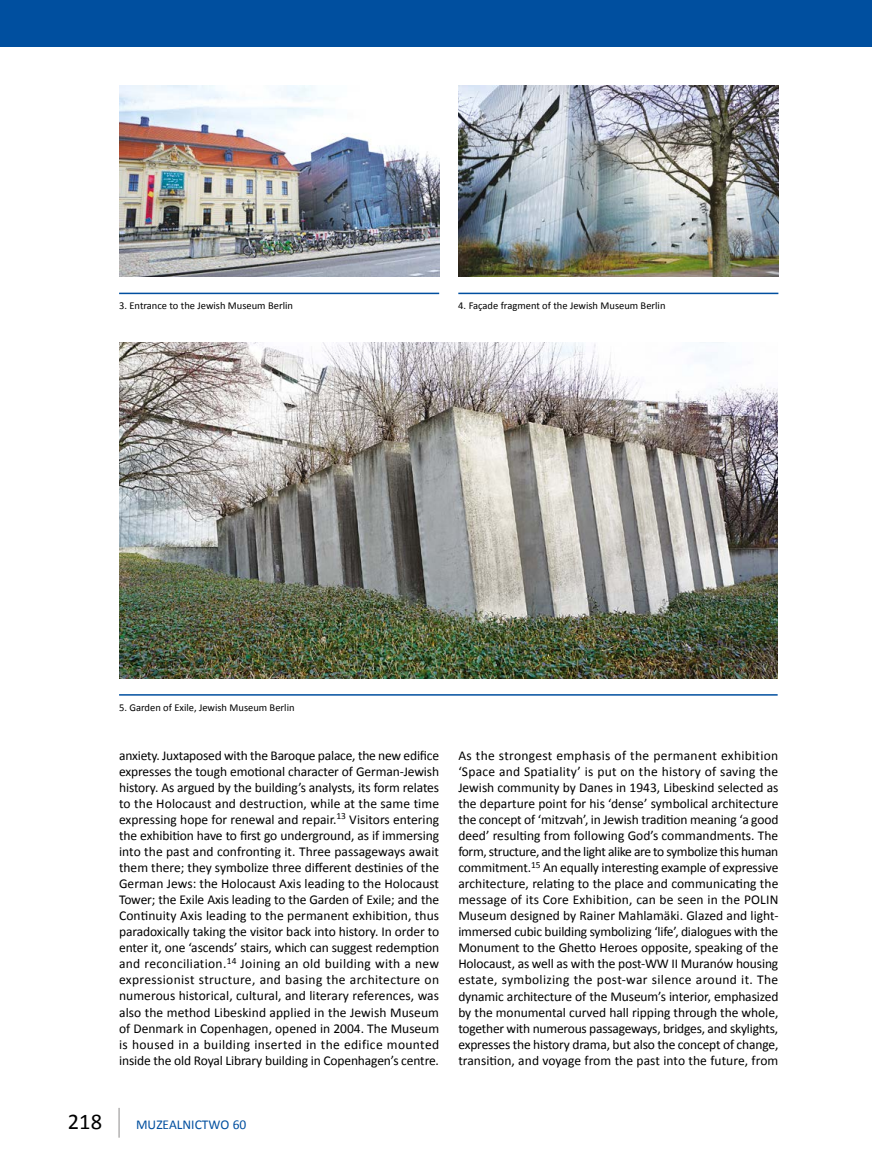
<style>
.page{position:relative;width:872px;height:1170px;background:#fff}
.page>*{position:absolute;margin:0;border:0;box-sizing:border-box;transform-origin:0 0}
.t1{font:22.5px "Calibri";color:#000}
.t2{font:13.5px/16px "Calibri";letter-spacing:-.01em;color:#000;text-align:justify}
.t3{font:13.5px "Calibri";color:#004f9f}
.t4{font:10.5px "Calibri";color:#000}
</style>
<div class="page">
<hr style="left:118px;top:1107px;width:2px;height:30px;background:#b3b2b2">
<div style="left:0;top:0;width:872px;height:47px;background:#004f9f"></div>
<img style="left:119px;top:342px;width:658px;height:336px">
<img style="left:119px;top:85px;width:320px;height:192px">
<img style="left:458px;top:85px;width:320px;height:192px">
<hr style="left:119px;top:694px;width:658px;height:1px;background:#004f9f">
<hr style="left:119px;top:292px;width:320px;height:2px;background:#004f9f">
<hr style="left:458px;top:292px;width:320px;height:2px;background:#004f9f">
<p class="t4" style="left:119px;top:299px;width:175px">3. Entrance to the Jewish Museum Berlin</p>
<p class="t4" style="left:458px;top:299px;width:209px">4. Façade fragment of the Jewish Museum Berlin</p>
<p class="t4" style="left:119px;top:700px;width:177px">5. Garden of Exile, Jewish Museum Berlin</p>
<p class="t2" style="left:119px;top:747px;width:322px">anxiety. Juxtaposed with the Baroque palace, the new edifice expresses the tough emotional character of German-Jewish history. As argued by the building’s analysts, its form relates to the Holocaust and destruction, while at the same time expressing hope for renewal and repair.<sup>13</sup> Visitors entering the exhibition have to first go underground, as if immersing into the past and confronting it. Three passageways await them there; they symbolize three different destinies of the German Jews: the Holocaust Axis leading to the Holocaust Tower; the Exile Axis leading to the Garden of Exile; and the Continuity Axis leading to the permanent exhibition, thus paradoxically taking the visitor back into history. In order to enter it, one ‘ascends’ stairs, which can suggest redemption and reconciliation.<sup>14</sup> Joining an old building with a new expressionist structure, and basing the architecture on numerous historical, cultural, and literary references, was also the method Libeskind applied in the Jewish Museum of Denmark in Copenhagen, opened in 2004. The Museum is housed in a building inserted in the edifice mounted inside the old Royal Library building in Copenhagen’s centre.</p>
<p class="t2" style="left:458px;top:747px;width:322px">As the strongest emphasis of the permanent exhibition ‘Space and Spatiality’ is put on the history of saving the Jewish community by Danes in 1943, Libeskind selected as the departure point for his ‘dense’ symbolical architecture the concept of ‘mitzvah’, in Jewish tradition meaning ‘a good deed’ resulting from following God’s commandments. The form, structure, and the light alike are to symbolize this human commitment.<sup>15</sup> An equally interesting example of expressive architecture, relating to the place and communicating the message of its Core Exhibition, can be seen in the POLIN Museum designed by Rainer Mahlamäki. Glazed and light&shy;immersed cubic building symbolizing ‘life’, dialogues with the Monument to the Ghetto Heroes opposite, speaking of the Holocaust, as well as with the post-WW II Muranów housing estate, symbolizing the post-war silence around it. The dynamic architecture of the Museum’s interior, emphasized by the monumental curved hall ripping through the whole, together with numerous passageways, bridges, and skylights, expresses the history drama, but also the concept of change, transition, and voyage from the past into the future, from</p>
<h1 class="t1" style="left:68px;top:1107px;width:36px">218</h1>
<p class="t3" style="left:136px;top:1115px;width:112px">MUZEALNICTWO 60</p>
</div>
